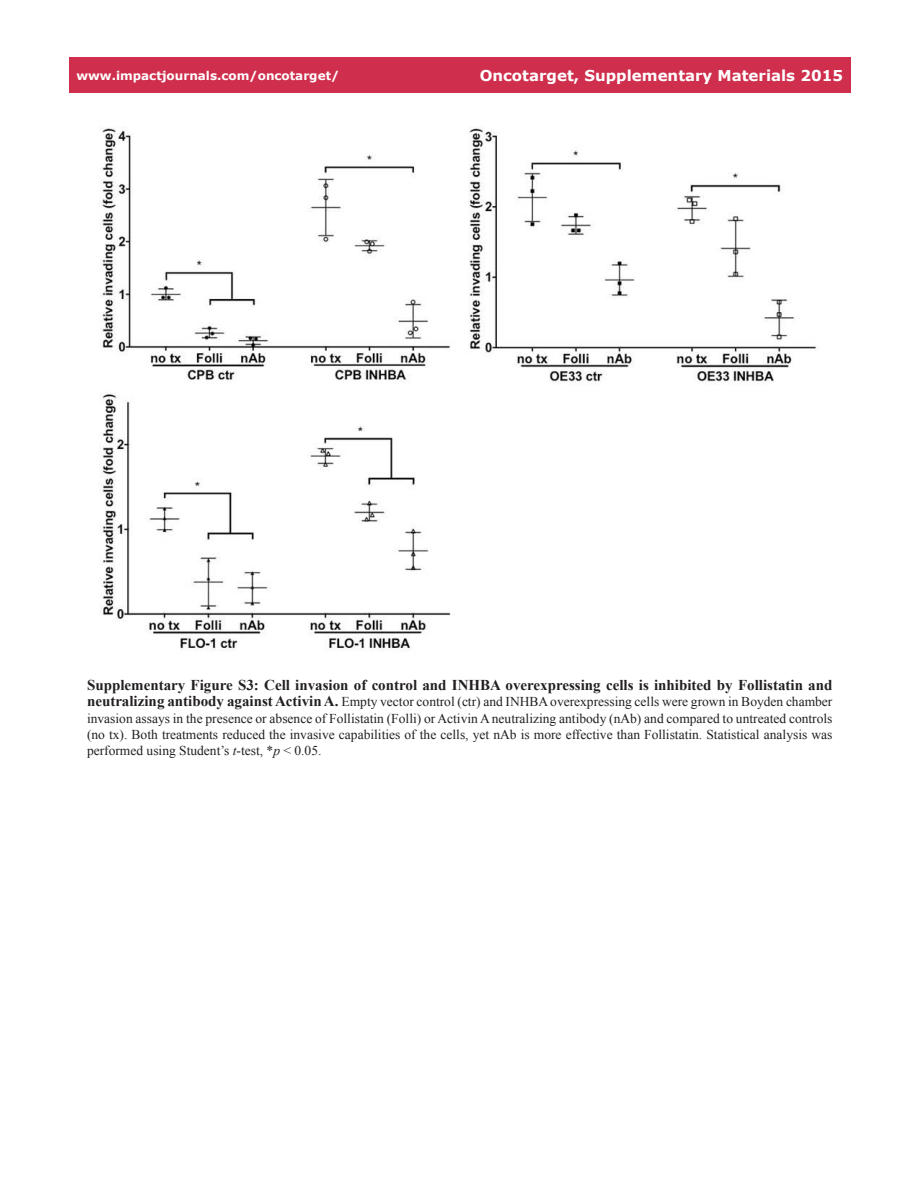
<style>
.page{position:relative;width:918px;height:1188px;background:#fff}
.page>*{position:absolute;margin:0;border:0;box-sizing:border-box;transform-origin:0 0}
.FigureText{font:700 15px "Times New Roman";color:#231f20}
.t1{font:700 15px "Verdana";color:#fff}
.FigureText-2{font:13.5px/16.2px "Times New Roman";color:#231f20;text-align:justify}
.t2{font:700 12px "Verdana";color:#fff}
.s1{font-weight:700;font-size:15px}
.s2{font-style:italic}
</style>
<div class="page">
<div style="left:69px;top:57px;width:781px;height:36px;background:#cf2e4c"></div>
<img style="left:101px;top:127px;width:716px;height:524px">
<p class="t2" style="left:76px;top:67px;width:264px">www.impactjournals.com/oncotarget/</p>
<p class="t1" style="left:480px;top:65px;width:365px">Oncotarget, Supplementary Materials 2015</p>
<p class="FigureText" style="left:87px;top:675px;width:747px">Supplementary Figure S3: Cell invasion of control and INHBA overexpressing cells is inhibited by Follistatin and</p>
<p class="FigureText-2" style="left:87px;top:694px;width:747px"><span class="s1">neutralizing antibody against Activin A.</span> Empty vector control (ctr) and INHBA overexpressing cells were grown in Boyden chamber invasion assays in the presence or absence of Follistatin (Folli) or Activin A neutralizing antibody (nAb) and compared to untreated controls (no tx). Both treatments reduced the invasive capabilities of the cells, yet nAb is more effective than Follistatin. Statistical analysis was performed using Student’s <span class="s2">t</span>-test, *<span class="s2">p</span> &lt; 0.05.</p>
</div>
